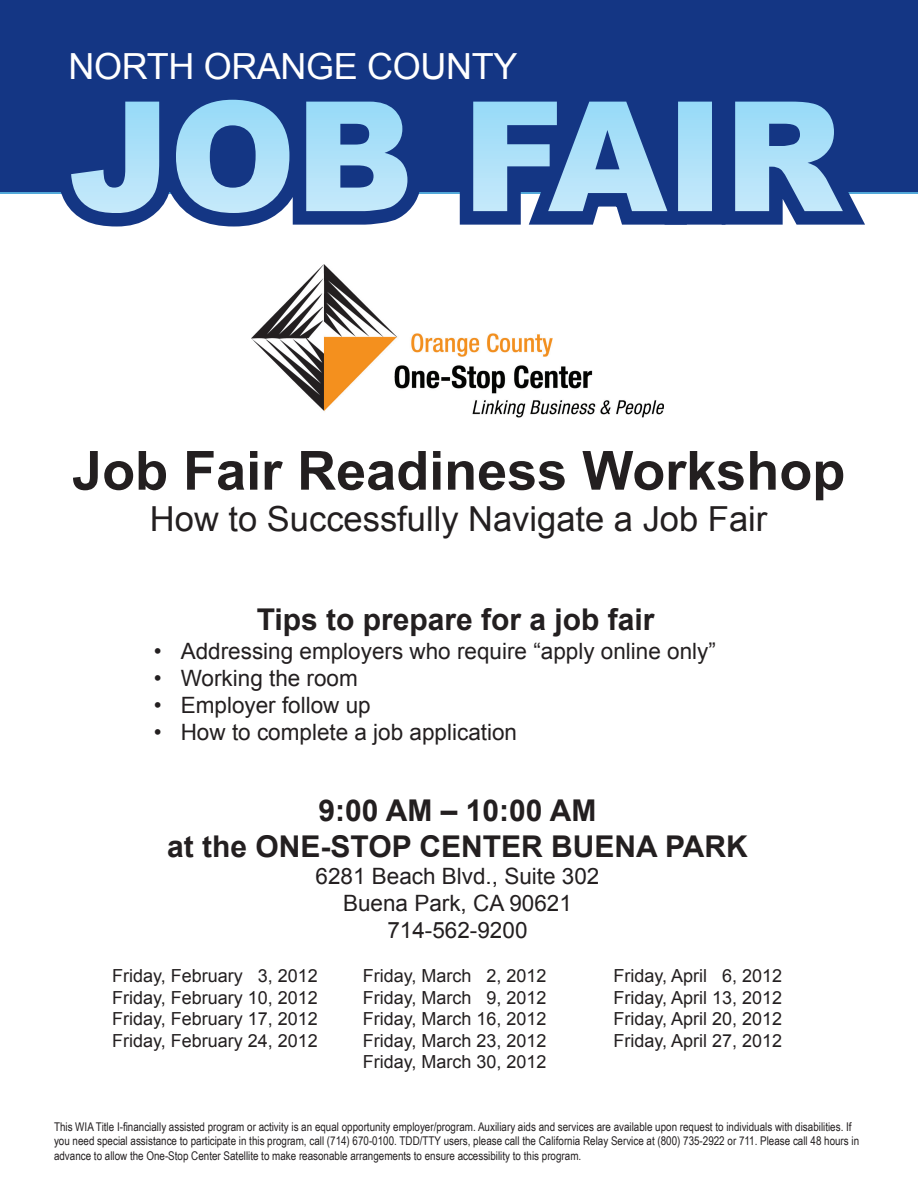
<style>
.page{position:relative;width:918px;height:1188px;background:#fff}
.page>*{position:absolute;margin:0;border:0;box-sizing:border-box;transform-origin:0 0}
.t1{font:900 153px "Arial";letter-spacing:-.01em;color:#fff}
.t2{font:700 54px "Arial";color:#231f20}
.t3{font:36px "Arial";letter-spacing:-.01em;color:#fff}
.t4{font:34.5px "Arial";color:#231f20}
.t5{font:700 30px "Arial";color:#231f20}
.t6{font:22.5px "Arial";color:#231f20}
.t7{font:18px "Arial";color:#231f20}
.t8{font:12px/14.4px "Arial Narrow";color:#231f20}
.s1{color:#fff}
</style>
<div class="page">
<div style="left:0;top:0;width:918px;height:194px;background:#143684"></div>
<div style="left:42px;top:38px;width:845px;height:189px;background:#143684"></div>
<img style="left:252px;top:265px;width:411px;height:152px">
<p class="t3" style="left:69px;top:43px;width:450px">NORTH ORANGE COUNTY</p>
<p class="t1" style="left:69px;top:71px;width:776px">JOB FAIR</p>
<p class="t2" style="left:72px;top:435px;width:775px">Job Fair Readiness Workshop</p>
<p class="t4" style="left:150px;top:496px;width:619px">How to Successfully Navigate a Job Fair</p>
<p class="t5" style="left:257px;top:600px;width:399px">Tips to prepare for a job fair</p>
<p class="t6" style="left:154px;top:636px;width:564px">• Addressing employers who require “apply online only”</p>
<p class="t6" style="left:154px;top:663px;width:206px">• Working the room</p>
<p class="t6" style="left:154px;top:690px;width:219px">• Employer follow up</p>
<p class="t6" style="left:154px;top:717px;width:365px">• How to complete a job application</p>
<p class="t5" style="left:319px;top:791px;width:279px">9:00 AM – 10:00 AM</p>
<p class="t5" style="left:167px;top:827px;width:582px">at the ONE-STOP CENTER BUENA PARK</p>
<p class="t6" style="left:316px;top:862px;width:285px">6281 Beach Blvd., Suite 302</p>
<p class="t6" style="left:343px;top:889px;width:230px">Buena Park, CA 90621</p>
<p class="t6" style="left:387px;top:916px;width:142px">714-562-9200</p>
<p class="t7" style="left:112px;top:964px;width:207px">Friday, February <span class="s1">0</span>3, 2012</p>
<p class="t7" style="left:112px;top:985px;width:207px">Friday, February 10, 2012</p>
<p class="t7" style="left:112px;top:1007px;width:207px">Friday, February 17, 2012</p>
<p class="t7" style="left:112px;top:1029px;width:207px">Friday, February 24, 2012</p>
<p class="t7" style="left:363px;top:964px;width:185px">Friday, March <span class="s1">0</span>2, 2012</p>
<p class="t7" style="left:363px;top:985px;width:185px">Friday, March <span class="s1">0</span>9, 2012</p>
<p class="t7" style="left:363px;top:1007px;width:185px">Friday, March 16, 2012</p>
<p class="t7" style="left:363px;top:1029px;width:185px">Friday, March 23, 2012</p>
<p class="t7" style="left:363px;top:1050px;width:185px">Friday, March 30, 2012</p>
<p class="t7" style="left:614px;top:964px;width:170px">Friday, April <span class="s1">0</span>6, 2012</p>
<p class="t7" style="left:614px;top:985px;width:170px">Friday, April 13, 2012</p>
<p class="t7" style="left:614px;top:1007px;width:170px">Friday, April 20, 2012</p>
<p class="t7" style="left:614px;top:1029px;width:170px">Friday, April 27, 2012</p>
<p class="t8" style="left:54px;top:1120px;width:807px">This WIA Title I-financially assisted program or activity is an equal opportunity employer/program. Auxiliary aids and services are available upon request to individuals with disabilities. If you need special assistance to participate in this program, call (714) 670-0100. TDD/TTY users, please call the California Relay Service at (800) 735-2922 or 711. Please call 48 hours in advance to allow the One-Stop Center Satellite to make reasonable arrangements to ensure accessibility to this program.</p>
</div>
